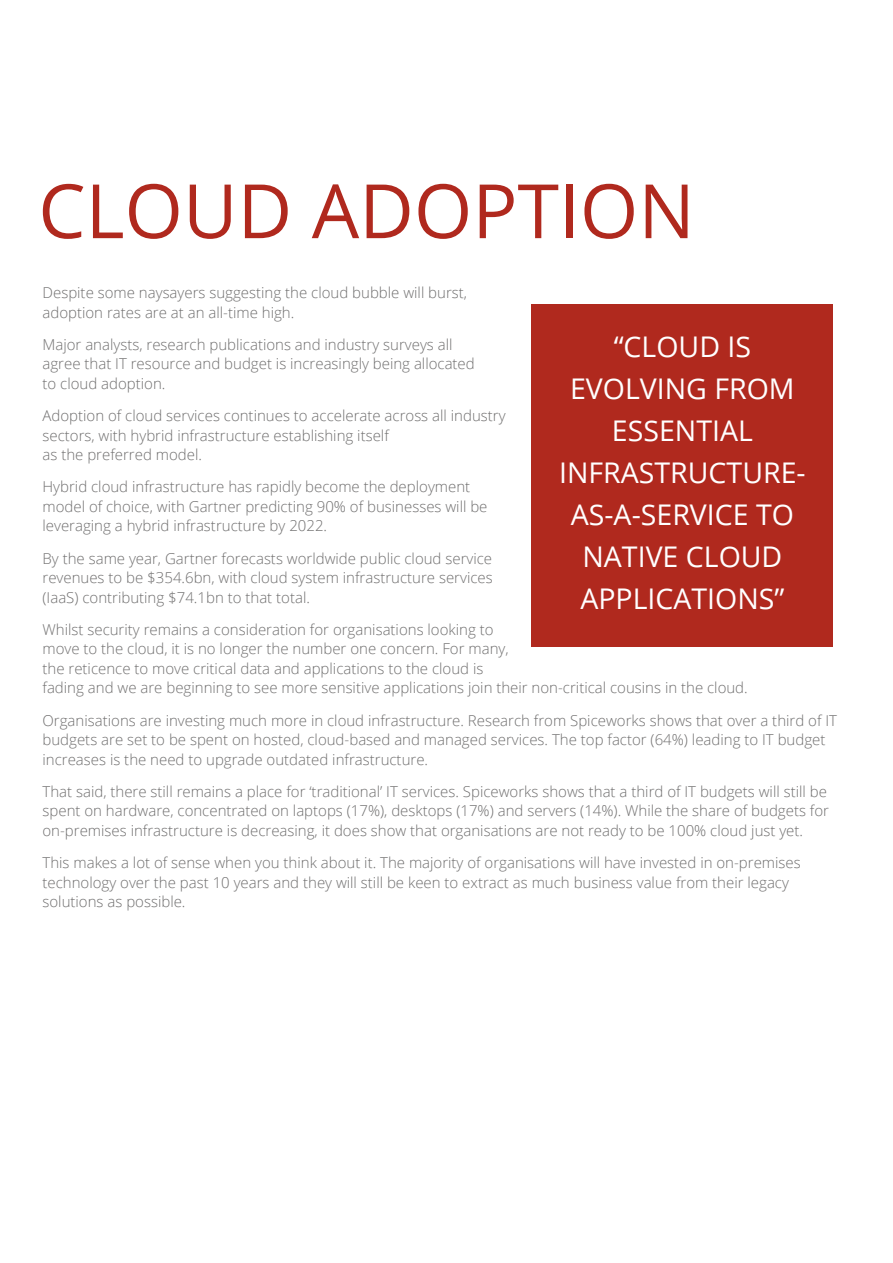
<style>
.page{position:relative;width:893px;height:1263px;background:#fff}
.page>*{position:absolute;margin:0;border:0;box-sizing:border-box;transform-origin:0 0}
.t1{font:75px "Open Sans";color:#b0291e}
.t2{font:28.5px/42px "Open Sans";color:#fff;text-align:center}
.t3{font:300 15px/19.5px "Open Sans";color:#706f6f}
</style>
<div class="page">
<div style="left:531px;top:304px;width:302px;height:343px;background:#b0291e"></div>
<h1 class="t1" style="left:38px;top:160px;width:658px">CLOUD ADOPTION</h1>
<p class="t3" style="left:43px;top:282px;width:426px">Despite some naysayers suggesting the cloud bubble will burst, adoption rates are at an all-time high.</p>
<p class="t3" style="left:43px;top:334px;width:434px">Major analysts, research publications and industry surveys all agree that IT resource and budget is increasingly being allocated to cloud adoption.</p>
<p class="t3" style="left:43px;top:405px;width:465px">Adoption of cloud services continues to accelerate across all industry sectors, with hybrid infrastructure establishing itself<br>as the preferred model.</p>
<p class="t3" style="left:43px;top:477px;width:446px">Hybrid cloud infrastructure has rapidly become the deployment model of choice, with Gartner predicting 90% of businesses will be leveraging a hybrid infrastructure by 2022.</p>
<p class="t3" style="left:43px;top:548px;width:452px;text-align:justify">By the same year, Gartner forecasts worldwide public cloud service revenues to be $354.6bn, with cloud system infrastructure services (IaaS) contributing $74.1bn to that total.</p>
<p class="t3" style="left:43px;top:619px;width:707px">Whilst security remains a consideration for organisations looking to<br>move to the cloud, it is no longer the number one concern. For many,<br>the reticence to move critical data and applications to the cloud is<br>fading and we are beginning to see more sensitive applications join their non-critical cousins in the cloud.</p>
<p class="t3" style="left:43px;top:710px;width:796px">Organisations are investing much more in cloud infrastructure. Research from Spiceworks shows that over a third of IT budgets are set to be spent on hosted, cloud-based and managed services. The top factor (64%) leading to IT budget increases is the need to upgrade outdated infrastructure.</p>
<p class="t3" style="left:43px;top:781px;width:788px">That said, there still remains a place for ‘traditional’ IT services. Spiceworks shows that a third of IT budgets will still be spent on hardware, concentrated on laptops (17%), desktops (17%) and servers (14%). While the share of budgets for on-premises infrastructure is decreasing, it does show that organisations are not ready to be 100% cloud just yet.</p>
<p class="t3" style="left:43px;top:852px;width:760px">This makes a lot of sense when you think about it. The majority of organisations will have invested in on-premises technology over the past 10 years and they will still be keen to extract as much business value from their legacy solutions as possible.</p>
<h2 class="t2" style="left:559px;top:325px;width:248px">“CLOUD IS<br>EVOLVING FROM<br>ESSENTIAL<br>INFRASTRUCTURE-<br>AS-A-SERVICE TO<br>NATIVE CLOUD<br>APPLICATIONS”</h2>
</div>
